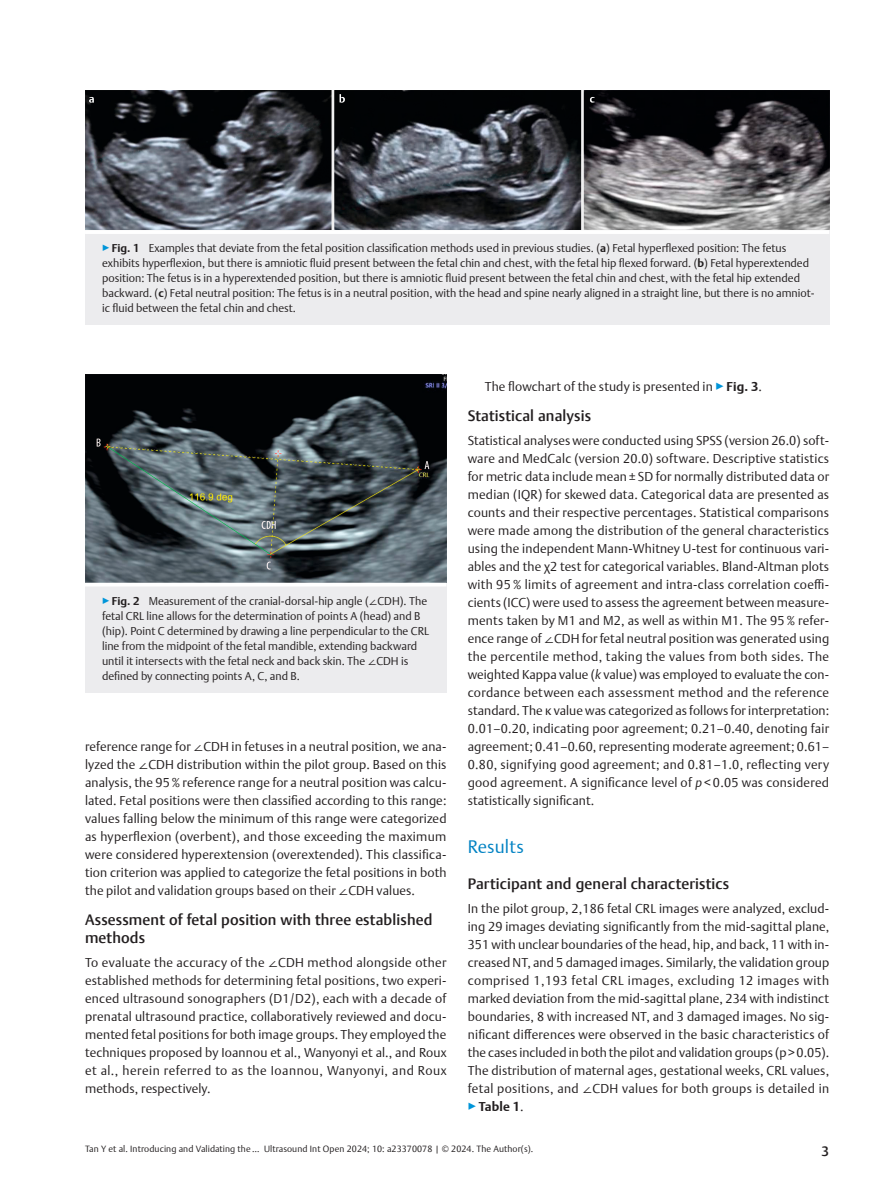
<style>
.page{position:relative;width:893px;height:1191px;background:#fff}
.page>*{position:absolute;margin:0;border:0;box-sizing:border-box;transform-origin:0 0}
.t1{font:300 18px "Thieme Argo 2011";letter-spacing:.01em;color:#0082c3}
.t2{font:500 15px/18px "Thieme Argo 2011";letter-spacing:.01em;color:#231f20}
.t3{font:500 13.5px "Thieme Argo 2011";color:#231f20}
.t4{font:300 12.75px/18px "Thieme Argo 2011";letter-spacing:.01em;color:#231f20;text-align:justify}
.t5{font:300 11.25px/15px "Thieme Argo 2011";color:#231f20}
.t6{font:300 9px "Thieme Argo 2011";letter-spacing:.01em;color:#231f20}
.s1{color:#0095d9}
.s2{font-weight:700}
.s3{font-style:italic}
</style>
<div class="page">
<img style="left:85px;top:90px;width:744px;height:140px">
<div style="left:85px;top:230px;width:744px;height:95px;background:#ececee"></div>
<hr style="left:85px;top:230px;width:744px;height:4px;background:#fff">
<img style="left:85px;top:374px;width:361px;height:209px">
<div style="left:85px;top:583px;width:361px;height:109px;background:#ececee"></div>
<hr style="left:85px;top:583px;width:361px;height:3px;background:#fff">
<p class="t5" style="left:102px;top:240px;width:714px"><span class="s1">▶</span><span class="s2">Fig. 1</span> Examples that deviate from the fetal position classification methods used in previous studies. (<span class="s2">a</span>) Fetal hyperflexed position: The fetus exhibits hyperflexion, but there is amniotic fluid present between the fetal chin and chest, with the fetal hip flexed forward. (<span class="s2">b</span>) Fetal hyperextended position: The fetus is in a hyperextended position, but there is amniotic fluid present between the fetal chin and chest, with the fetal hip extended backward. (<span class="s2">c</span>) Fetal neutral position: The fetus is in a neutral position, with the head and spine nearly aligned in a straight line, but there is no amniot&shy;ic fluid between the fetal chin and chest.</p>
<p class="t5" style="left:102px;top:593px;width:329px"><span class="s1">▶</span><span class="s2">Fig. 2</span> Measurement of the cranial-dorsal-hip angle (∠CDH). The fetal CRL line allows for the determination of points A (head) and B (hip). Point C determined by drawing a line perpendicular to the CRL line from the midpoint of the fetal mandible, extending backward until it intersects with the fetal neck and back skin. The ∠CDH is defined by connecting points A, C, and B.</p>
<p class="t4" style="left:85px;top:737px;width:363px">reference range for ∠CDH in fetuses in a neutral position, we ana&shy;lyzed the ∠CDH distribution within the pilot group. Based on this analysis, the 95% reference range for a neutral position was calcu&shy;lated. Fetal positions were then classified according to this range: values falling below the minimum of this range were categorized as hyperflexion (overbent), and those exceeding the maximum were considered hyperextension (overextended). This classifica&shy;tion criterion was applied to categorize the fetal positions in both the pilot and validation groups based on their ∠CDH values.</p>
<p class="t2" style="left:85px;top:910px;width:349px">Assessment of fetal position with three established methods</p>
<p class="t4" style="left:85px;top:953px;width:363px">To evaluate the accuracy of the ∠CDH method alongside other established methods for determining fetal positions, two experi&shy;enced ultrasound sonographers (D1/D2), each with a decade of prenatal ultrasound practice, collaboratively reviewed and docu&shy;mented fetal positions for both image groups. They employed the techniques proposed by Ioannou et al., Wanyonyi et al., and Roux et al., herein referred to as the Ioannou, Wanyonyi, and Roux methods, respectively.</p>
<p class="t4" style="left:485px;top:377px;width:279px">The flowchart of the study is presented in <span class="s1">▶</span><span class="s2">Fig. 3</span>.</p>
<p class="t2" style="left:468px;top:406px;width:125px">Statistical analysis</p>
<p class="t4" style="left:468px;top:431px;width:363px">Statistical analyses were conducted using SPSS (version 26.0) soft&shy;ware and MedCalc (version 20.0) software. Descriptive statistics for metric data include mean ± SD for normally distributed data or median (IQR) for skewed data. Categorical data are presented as counts and their respective percentages. Statistical comparisons were made among the distribution of the general characteristics using the independent Mann-Whitney U-test for continuous vari&shy;ables and the χ2 test for categorical variables. Bland-Altman plots with 95 % limits of agreement and intra-class correlation coeffi&shy;cients (ICC) were used to assess the agreement between measure&shy;ments taken by M1 and M2, as well as within M1. The 95 % refer&shy;ence range of ∠CDH for fetal neutral position was generated using the percentile method, taking the values from both sides. The weighted Kappa value (<span class="s3">k</span> value) was employed to evaluate the con&shy;cordance between each assessment method and the reference standard. The κ value was categorized as follows for interpretation:<br>0.01–0.20, indicating poor agreement; 0.21–0.40, denoting fair agreement; 0.41–0.60, representing moderate agreement; 0.61– 0.80, signifying good agreement; and 0.81–1.0, reflecting very good agreement. A significance level of <span class="s3">p</span> &lt; 0.05 was considered statistically significant.</p>
<h1 class="t1" style="left:468px;top:835px;width:58px">Results</h1>
<p class="t2" style="left:468px;top:874px;width:263px">Participant and general characteristics</p>
<p class="t4" style="left:468px;top:899px;width:363px">In the pilot group, 2,186 fetal CRL images were analyzed, exclud&shy;ing 29 images deviating significantly from the mid-sagittal plane, 351 with unclear boundaries of the head, hip, and back, 11 with in&shy;creased NT, and 5 damaged images. Similarly, the validation group comprised 1,193 fetal CRL images, excluding 12 images with marked deviation from the mid-sagittal plane, 234 with indistinct boundaries, 8 with increased NT, and 3 damaged images. No sig&shy;nificant differences were observed in the basic characteristics of the cases included in both the pilot and validation groups (p&gt;0.05).<br>The distribution of maternal ages, gestational weeks, CRL values, fetal positions, and ∠CDH values for both groups is detailed in <span class="s1">▶</span><span class="s2">Table 1</span>.</p>
<p class="t6" style="left:85px;top:1143px;width:450px">Tan Y et al. Introducing and Validating the … Ultrasound Int Open 2024; 10: a23370078 | © 2024. The Author(s).</p>
<p class="t3" style="left:822px;top:1142px;width:9px">3</p>
</div>
